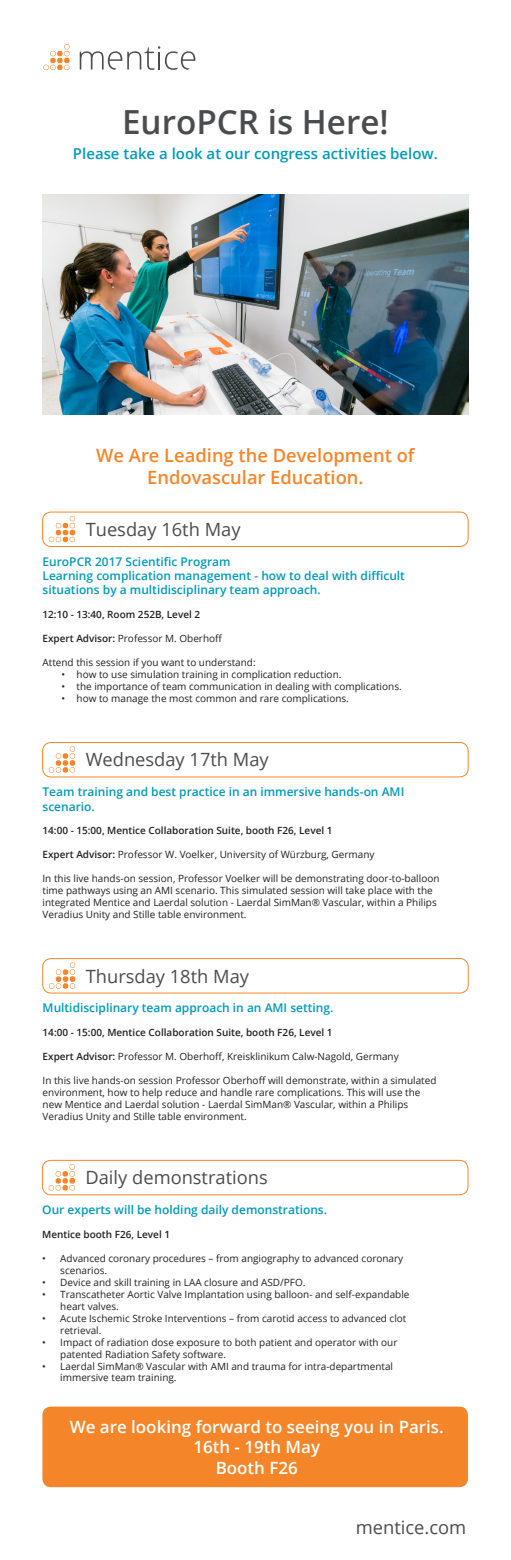
<style>
.page{position:relative;width:511px;height:1560px;background:#fff}
.page>*{position:absolute;margin:0;border:0;box-sizing:border-box;transform-origin:0 0}
.t1{font:600 33.2px "Open Sans";color:#4b4c4d}
.t2{font:18.3px "Open Sans";color:#4b4c4d}
.t3{font:600 18.3px "Open Sans";color:#f58529}
.t4{font:600 16.9px "Open Sans";color:#fff}
.t5{font:600 14.9px "Open Sans";color:#009ab8}
.t6{font:600 12px/14.3px "Open Sans";color:#009ab8}
.t7{font:10px/12px "Open Sans";color:#231f20}
.t8{font:600 10px "Open Sans";color:#231f20}
.s1{font-weight:600}
</style>
<div class="page">
<svg style="left:80px;top:46px;width:115px;height:24px"></svg>
<svg style="left:43px;top:44px;width:27px;height:26px"></svg>
<img style="left:42px;top:195px;width:426px;height:220px">
<svg style="left:49px;top:516px;width:26px;height:26px"></svg>
<div style="left:42px;top:512px;width:426px;height:34px;border:1px solid #f58529;border-radius:9px"></div>
<svg style="left:49px;top:1164px;width:26px;height:26px"></svg>
<div style="left:42px;top:1160px;width:425px;height:34px;border:1px solid #f58529;border-radius:9px"></div>
<div style="left:42px;top:1406px;width:425px;height:80px;background:#f58529;border-radius:9px"></div>
<svg style="left:49px;top:962px;width:26px;height:26px"></svg>
<div style="left:42px;top:958px;width:426px;height:35px;border:1px solid #f58529;border-radius:9px"></div>
<svg style="left:49px;top:746px;width:26px;height:26px"></svg>
<div style="left:42px;top:742px;width:426px;height:35px;border:1px solid #f58529;border-radius:9px"></div>
<p class="t1" style="left:122px;top:99px;width:268px">EuroPCR is Here!</p>
<p class="t5" style="left:73px;top:144px;width:366px">Please take a look at our congress activities below.</p>
<p class="t3" style="left:96px;top:442px;width:319px">We Are Leading the Development of</p>
<p class="t3" style="left:147px;top:464px;width:218px">Endovascular Education.</p>
<p class="t2" style="left:86px;top:517px;width:156px">Tuesday 16th May</p>
<p class="t6" style="left:42px;top:554px;width:189px">EuroPCR 2017 Scientific Program</p>
<p class="t6" style="left:42px;top:568px;width:363px">Learning complication management - how to deal with difficult situations by a multidisciplinary team approach.</p>
<p class="t8" style="left:42px;top:607px;width:159px">12:10 - 13:40, Room 252B, Level 2</p>
<p class="t7" style="left:42px;top:632px;width:181px"><span class="s1">Expert Advisor:</span> Professor M. Oberhoff</p>
<p class="t7" style="left:42px;top:656px;width:214px">Attend this session if you want to understand:</p>
<p class="t7" style="left:61px;top:668px;width:281px">• how to use simulation training in complication reduction.</p>
<p class="t7" style="left:61px;top:680px;width:341px">• the importance of team communication in dealing with complications.</p>
<p class="t7" style="left:61px;top:692px;width:288px">• how to manage the most common and rare complications.</p>
<p class="t2" style="left:86px;top:747px;width:184px">Wednesday 17th May</p>
<p class="t6" style="left:42px;top:784px;width:363px">Team training and best practice in an immersive hands-on AMI scenario.</p>
<p class="t8" style="left:42px;top:823px;width:291px">14:00 - 15:00, Mentice Collaboration Suite, booth F26, Level 1</p>
<p class="t7" style="left:42px;top:848px;width:333px"><span class="s1">Expert Advisor:</span> Professor W. Voelker, University of Würzburg, Germany</p>
<p class="t7" style="left:42px;top:872px;width:398px">In this live hands-on session, Professor Voelker will be demonstrating door-to-balloon time pathways using an AMI scenario. This simulated session will take place with the integrated Mentice and Laerdal solution - Laerdal SimMan® Vascular, within a Philips Veradius Unity and Stille table environment.</p>
<p class="t2" style="left:86px;top:963px;width:165px">Thursday 18th May</p>
<p class="t6" style="left:43px;top:1000px;width:292px">Multidisciplinary team approach in an AMI setting.</p>
<p class="t8" style="left:43px;top:1025px;width:291px">14:00 - 15:00, Mentice Collaboration Suite, booth F26, Level 1</p>
<p class="t7" style="left:43px;top:1050px;width:357px"><span class="s1">Expert Advisor:</span> Professor M. Oberhoff, Kreisklinikum Calw-Nagold, Germany</p>
<p class="t7" style="left:43px;top:1073px;width:395px">In this live hands-on session Professor Oberhoff will demonstrate, within a simulated environment, how to help reduce and handle rare complications. This will use the new Mentice and Laerdal solution - Laerdal SimMan® Vascular, within a Philips</p>
<p class="t7" style="left:43px;top:1109px;width:205px">Veradius Unity and Stille table environment.</p>
<p class="t2" style="left:85px;top:1164px;width:183px">Daily demonstrations</p>
<p class="t6" style="left:42px;top:1202px;width:286px">Our experts will be holding daily demonstrations.</p>
<p class="t8" style="left:42px;top:1227px;width:129px">Mentice booth F26, Level 1</p>
<p class="t7" style="left:60px;top:1251px;width:344px;text-indent:-18px">• Advanced coronary procedures – from angiography to advanced coronary scenarios.</p>
<p class="t7" style="left:42px;top:1275px;width:264px">• Device and skill training in LAA closure and ASD/PFO.</p>
<p class="t7" style="left:60px;top:1287px;width:350px;text-indent:-18px">• Transcatheter Aortic Valve Implantation using balloon- and self-expandable heart valves.</p>
<p class="t7" style="left:60px;top:1311px;width:347px;text-indent:-18px">• Acute Ischemic Stroke Interventions – from carotid access to advanced clot retrieval.</p>
<p class="t7" style="left:60px;top:1335px;width:338px;text-indent:-18px">• Impact of radiation dose exposure to both patient and operator with our patented Radiation Safety software.</p>
<p class="t7" style="left:60px;top:1359px;width:334px;text-indent:-18px">• Laerdal SimMan® Vascular with AMI and trauma for intra-departmental immersive team training.</p>
<p class="t4" style="left:70px;top:1414px;width:375px">We are looking forward to seeing you in Paris.</p>
<p class="t4" style="left:193px;top:1435px;width:128px">16th - 19th May</p>
<p class="t4" style="left:215px;top:1455px;width:84px">Booth F26</p>
<p class="t2" style="left:355px;top:1514px;width:112px">mentice.com</p>
</div>
